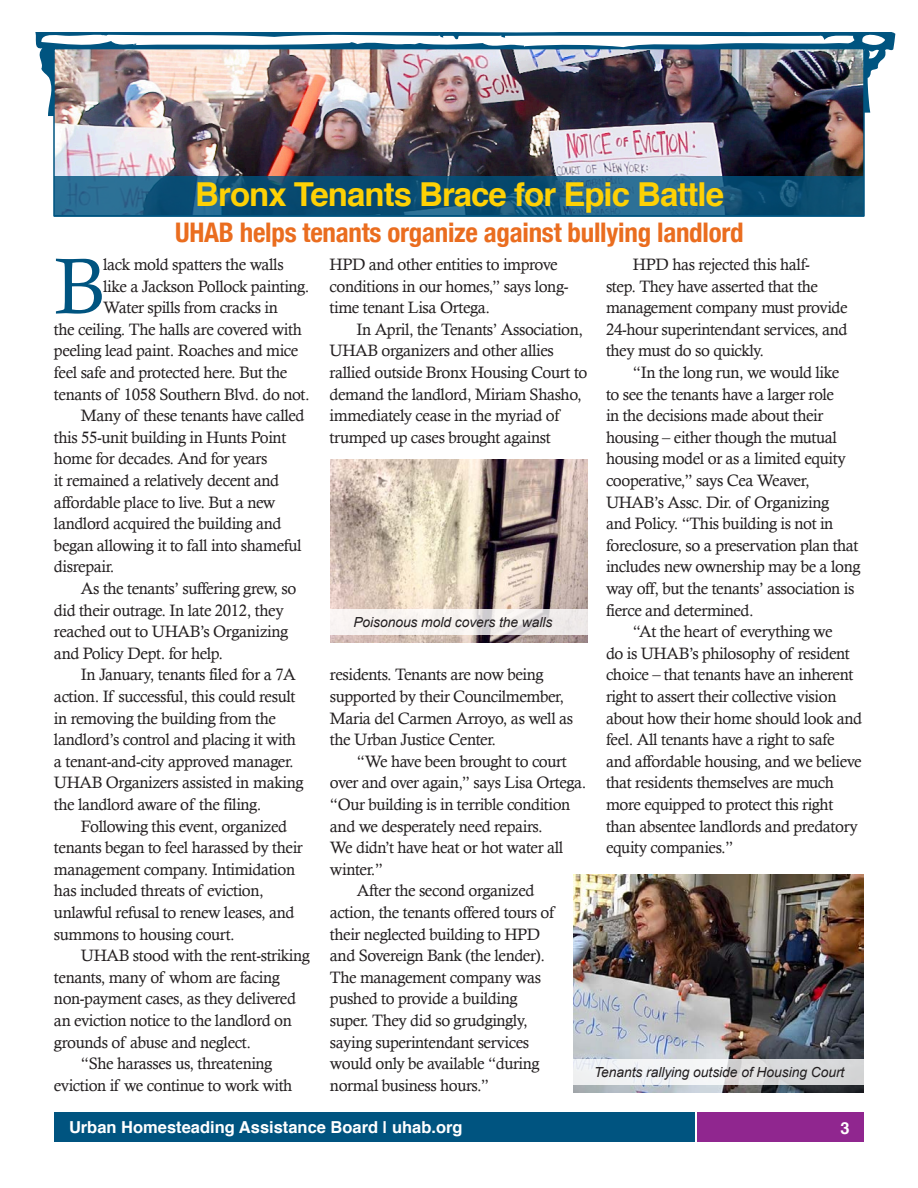
<style>
.page{position:relative;width:918px;height:1188px;background:#fff}
.page>*{position:absolute;margin:0;border:0;box-sizing:border-box;transform-origin:0 0}
.Article_Text_Main_1s{font:79.35px "Calisto";color:#005480}
.t1{font:700 33px "Helvetica";letter-spacing:-.03em;color:#fed105}
.t2{font:700 condensed 27px "Helvetica Neue";letter-spacing:-.01em;color:#ea6d1f}
.Article_Text_Main{font:16.5px/21.6px "Calisto";letter-spacing:-.025em;color:#231f20}
.Article_Text_Main_1s-2{font:16.5px "Calisto";letter-spacing:-.025em;color:#231f20}
.t3{font:700 16.5px "Helvetica";color:#fff}
.t4{font:italic 13.8px "Arial";letter-spacing:-.005em;color:#231f20}
</style>
<div class="page">
<svg style="left:35px;top:32px;width:860px;height:84px"></svg>
<img style="left:56px;top:51px;width:806px;height:125px">
<div style="left:53px;top:48px;width:812px;height:169px;border:2px solid #005480"></div>
<div style="left:54px;top:1112px;width:641px;height:30px;background:#005480"></div>
<div style="left:697px;top:1112px;width:167px;height:30px;background:#90268f"></div>
<img style="left:331px;top:459px;width:257px;height:183px">
<img style="left:574px;top:875px;width:290px;height:217px">
<svg style="left:573px;top:1059px;width:291px;height:25px"></svg>
<svg style="left:330px;top:609px;width:258px;height:25px;fill:#f5f1ef"></svg>
<svg style="left:55px;top:176px;width:809px;height:41px;background:#15587e"></svg>
<p class="t1" style="left:195px;top:168px;width:530px">Bronx Tenants Brace for Epic Battle</p>
<p class="t2" style="left:175px;top:210px;width:570px">UHAB helps tenants organize against bullying landlord</p>
<p class="Article_Text_Main_1s" style="left:54px;top:240px;width:53px">B</p>
<p class="Article_Text_Main_1s-2" style="left:103px;top:255px;width:182px">lack mold spatters the walls</p>
<p class="Article_Text_Main_1s-2" style="left:103px;top:276px;width:208px">like a Jackson Pollock painting.</p>
<p class="Article_Text_Main_1s-2" style="left:103px;top:298px;width:176px">Water spills from cracks in</p>
<p class="Article_Text_Main_1s-2" style="left:54px;top:320px;width:249px">the ceiling. The halls are covered with</p>
<p class="Article_Text_Main_1s-2" style="left:54px;top:341px;width:246px">peeling lead paint. Roaches and mice</p>
<p class="Article_Text_Main_1s-2" style="left:54px;top:363px;width:235px">feel safe and protected here. But the</p>
<p class="Article_Text_Main_1s-2" style="left:54px;top:384px;width:257px">tenants of 1058 Southern Blvd. do not.</p>
<p class="Article_Text_Main" style="left:54px;top:405px;width:252px;text-indent:27px">Many of these tenants have called this 55-unit building in Hunts Point home for decades. And for years<br>it remained a relatively decent and affordable place to live. But a new landlord acquired the building and began allowing it to fall into shameful disrepair.</p>
<p class="Article_Text_Main" style="left:54px;top:577px;width:244px;text-indent:27px">As the tenants’ suffering grew, so did their outrage. In late 2012, they reached out to UHAB’s Organizing and Policy Dept. for help.</p>
<p class="Article_Text_Main" style="left:54px;top:664px;width:251px;text-indent:27px">In January, tenants filed for a 7A action. If successful, this could result in removing the building from the landlord’s control and placing it with a tenant-and-city approved manager.<br>UHAB Organizers assisted in making the landlord aware of the filing.</p>
<p class="Article_Text_Main" style="left:54px;top:815px;width:250px;text-indent:27px">Following this event, organized tenants began to feel harassed by their management company. Intimidation has included threats of eviction, unlawful refusal to renew leases, and summons to housing court.</p>
<p class="Article_Text_Main" style="left:54px;top:945px;width:257px;text-indent:27px">UHAB stood with the rent-striking tenants, many of whom are facing non-payment cases, as they delivered an eviction notice to the landlord on grounds of abuse and neglect.</p>
<p class="Article_Text_Main" style="left:54px;top:1053px;width:240px;text-align:center">“She harasses us, threatening eviction if we continue to work with</p>
<p class="Article_Text_Main" style="left:330px;top:253px;width:240px">HPD and other entities to improve conditions in our homes,” says long&shy;time tenant Lisa Ortega.</p>
<p class="Article_Text_Main" style="left:330px;top:318px;width:259px;text-indent:27px">In April, the Tenants’ Association, UHAB organizers and other allies rallied outside Bronx Housing Court to demand the landlord, Miriam Shasho, immediately cease in the myriad of trumped up cases brought against</p>
<p class="t4" style="left:353px;top:614px;width:201px">Poisonous mold covers the walls</p>
<p class="Article_Text_Main" style="left:330px;top:664px;width:245px">residents. Tenants are now being supported by their Councilmember,<br>Maria del Carmen Arroyo, as well as the Urban Justice Center.</p>
<p class="Article_Text_Main" style="left:330px;top:750px;width:258px;text-indent:27px">“We have been brought to court over and over again,” says Lisa Ortega. “Our building is in terrible condition and we desperately need repairs.<br>We didn’t have heat or hot water all winter.”</p>
<p class="Article_Text_Main" style="left:330px;top:880px;width:226px;text-indent:27px">After the second organized action, the tenants offered tours of their neglected building to HPD and Sovereign Bank (the lender).<br>The management company was pushed to provide a building super. They did so grudgingly, saying superintendant services would only be available “during normal business hours.”</p>
<p class="Article_Text_Main" style="left:606px;top:253px;width:243px;text-indent:27px">HPD has rejected this half-<br>step. They have asserted that the management company must provide<br>24-hour superintendant services, and they must do so quickly.</p>
<p class="Article_Text_Main" style="left:606px;top:361px;width:256px;text-indent:27px">“In the long run, we would like<br>to see the tenants have a larger role<br>in the decisions made about their housing – either though the mutual housing model or as a limited equity cooperative,” says Cea Weaver, UHAB’s Assc. Dir. of Organizing<br>and Policy. “This building is not in foreclosure, so a preservation plan that includes new ownership may be a long way off, but the tenants’ association is fierce and determined.</p>
<p class="Article_Text_Main" style="left:606px;top:621px;width:258px;text-indent:27px">“At the heart of everything we<br>do is UHAB’s philosophy of resident choice – that tenants have an inherent right to assert their collective vision about how their home should look and feel. All tenants have a right to safe and affordable housing, and we believe that residents themselves are much more equipped to protect this right than absentee landlords and predatory equity companies.”</p>
<p class="t4" style="left:594px;top:1064px;width:252px">Tenants rallying outside of Housing Court</p>
<p class="t3" style="left:69px;top:1114px;width:395px">Urban Homesteading Assistance Board | uhab.org</p>
<p class="t3" style="left:840px;top:1114px;width:11px">3</p>
</div>
